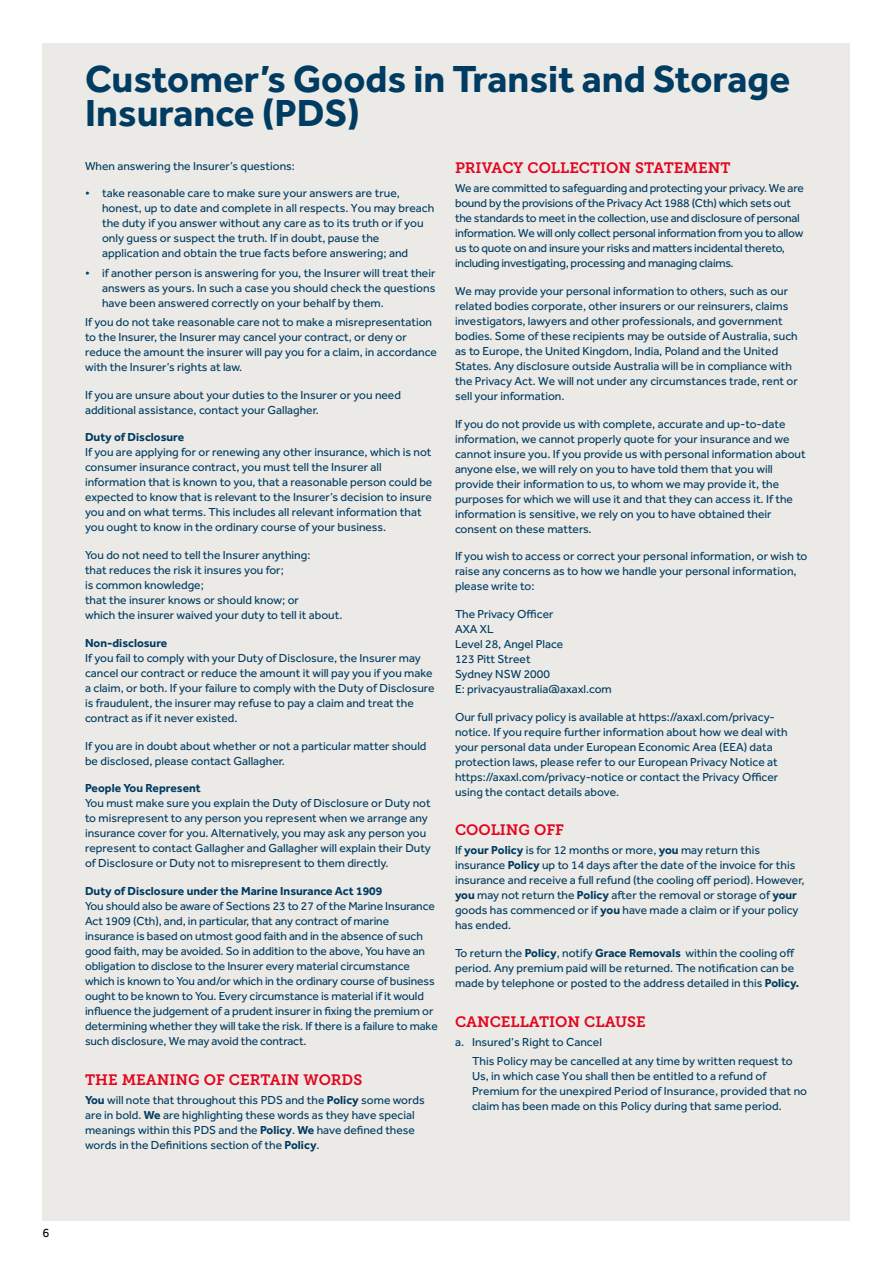
<style>
.page{position:relative;width:893px;height:1263px;background:#fff}
.page>*{position:absolute;margin:0;border:0;box-sizing:border-box;transform-origin:0 0}
.t1{font:700 39px/34.5px "Effra Std";color:#003b61}
.t2{font:15px "Museo Slab 700";color:#e30520}
.t3{font:12.75px "Effra Std";color:#000}
.t4{font:12px/15px "Effra Std";color:#003b61}
.t5{font:12px/15px "Effra Std";letter-spacing:-.02em;color:#003b61}
.t6{font:700 12px "Effra Std";color:#003b61}
.s1{font-weight:700}
</style>
<div class="page">
<div style="left:43px;top:43px;width:807px;height:1177px;background:#eceae6"></div>
<p class="t3" style="left:43px;top:1225px;width:8px">6</p>
<h1 class="t1" style="left:85px;top:61px;width:707px">Customer’s Goods in Transit and Storage<br>Insurance (PDS)</h1>
<p class="t4" style="left:85px;top:158px;width:211px">When answering the Insurer’s questions:</p>
<p class="t4" style="left:102px;top:186px;width:334px;text-indent:-17px">• take reasonable care to make sure your answers are true, honest, up to date and complete in all respects. You may breach the duty if you answer without any care as to its truth or if you only guess or suspect the truth. If in doubt, pause the application and obtain the true facts before answering; and</p>
<p class="t4" style="left:102px;top:265px;width:335px;text-align:justify;text-indent:-17px">• if another person is answering for you, the Insurer will treat their answers as yours. In such a case you should check the questions have been answered correctly on your behalf by them.</p>
<p class="t4" style="left:85px;top:314px;width:353px">If you do not take reasonable care not to make a misrepresentation to the Insurer, the Insurer may cancel your contract, or deny or reduce the amount the insurer will pay you for a claim, in accordance with the Insurer’s rights at law.</p>
<p class="t4" style="left:85px;top:387px;width:317px">If you are unsure about your duties to the Insurer or you need additional assistance, contact your Gallagher.</p>
<p class="t6" style="left:85px;top:430px;width:101px">Duty of Disclosure</p>
<p class="t4" style="left:85px;top:445px;width:349px">If you are applying for or renewing any other insurance, which is not consumer insurance contract, you must tell the Insurer all information that is known to you, that a reasonable person could be expected to know that is relevant to the Insurer’s decision to insure you and on what terms. This includes all relevant information that you ought to know in the ordinary course of your business.</p>
<p class="t4" style="left:85px;top:547px;width:259px">You do not need to tell the Insurer anything:<br>that reduces the risk it insures you for;<br>is common knowledge;<br>that the insurer knows or should know; or<br>which the insurer waived your duty to tell it about.</p>
<p class="t6" style="left:85px;top:636px;width:84px">Non-disclosure</p>
<p class="t4" style="left:85px;top:650px;width:351px">If you fail to comply with your Duty of Disclosure, the Insurer may cancel our contract or reduce the amount it will pay you if you make a claim, or both. If your failure to comply with the Duty of Disclosure is fraudulent, the insurer may refuse to pay a claim and treat the contract as if it never existed.</p>
<p class="t4" style="left:85px;top:738px;width:343px">If you are in doubt about whether or not a particular matter should be disclosed, please contact Gallagher.</p>
<p class="t6" style="left:85px;top:781px;width:117px">People You Represent</p>
<p class="t4" style="left:85px;top:796px;width:347px">You must make sure you explain the Duty of Disclosure or Duty not to misrepresent to any person you represent when we arrange any insurance cover for you. Alternatively, you may ask any person you represent to contact Gallagher and Gallagher will explain their Duty of Disclosure or Duty not to misrepresent to them directly.</p>
<p class="t6" style="left:85px;top:884px;width:299px">Duty of Disclosure under the Marine Insurance Act 1909</p>
<p class="t4" style="left:85px;top:898px;width:354px">You should also be aware of Sections 23 to 27 of the Marine Insurance Act 1909 (Cth), and, in particular, that any contract of marine insurance is based on utmost good faith and in the absence of such good faith, may be avoided. So in addition to the above, You have an obligation to disclose to the Insurer every material circumstance which is known to You and/or which in the ordinary course of business ought to be known to You. Every circumstance is material if it would influence the judgement of a prudent insurer in fixing the premium or determining whether they will take the risk. If there is a failure to make such disclosure, We may avoid the contract.</p>
<p class="t2" style="left:85px;top:1071px;width:279px">THE MEANING OF CERTAIN WORDS</p>
<p class="t4" style="left:85px;top:1092px;width:341px"><span class="s1">You</span> will note that throughout this PDS and the <span class="s1">Policy</span> some words are in bold. <span class="s1">We</span> are highlighting these words as they have special meanings within this PDS and the <span class="s1">Policy</span>. <span class="s1">We</span> have defined these words in the Definitions section of the <span class="s1">Policy</span>.</p>
<p class="t2" style="left:455px;top:159px;width:277px">PRIVACY COLLECTION STATEMENT</p>
<p class="t5" style="left:455px;top:180px;width:350px">We are committed to safeguarding and protecting your privacy. We are bound by the provisions of the Privacy Act 1988 (Cth) which sets out the standards to meet in the collection, use and disclosure of personal information. We will only collect personal information from you to allow us to quote on and insure your risks and matters incidental thereto, including investigating, processing and managing claims.</p>
<p class="t4" style="left:455px;top:283px;width:344px">We may provide your personal information to others, such as our related bodies corporate, other insurers or our reinsurers, claims investigators, lawyers and other professionals, and government bodies. Some of these recipients may be outside of Australia, such as to Europe, the United Kingdom, India, Poland and the United States. Any disclosure outside Australia will be in compliance with the Privacy Act. We will not under any circumstances trade, rent or sell your information.</p>
<p class="t4" style="left:455px;top:416px;width:352px">If you do not provide us with complete, accurate and up-to-date information, we cannot properly quote for your insurance and we cannot insure you. If you provide us with personal information about anyone else, we will rely on you to have told them that you will provide their information to us, to whom we may provide it, the purposes for which we will use it and that they can access it. If the information is sensitive, we rely on you to have obtained their consent on these matters.</p>
<p class="t4" style="left:455px;top:549px;width:354px">If you wish to access or correct your personal information, or wish to raise any concerns as to how we handle your personal information, please write to:</p>
<p class="t4" style="left:455px;top:606px;width:158px">The Privacy Officer<br>AXA XL<br>Level 28, Angel Place<br>123 Pitt Street<br>Sydney NSW 2000<br>E: privacyaustralia@axaxl.com</p>
<p class="t4" style="left:455px;top:709px;width:334px">Our full privacy policy is available at https://axaxl.com/privacy&shy;notice. If you require further information about how we deal with your personal data under European Economic Area (EEA) data protection laws, please refer to our European Privacy Notice at https://axaxl.com/privacy-notice or contact the Privacy Officer using the contact details above.</p>
<p class="t2" style="left:455px;top:821px;width:111px">COOLING OFF</p>
<p class="t4" style="left:455px;top:843px;width:351px">If <span class="s1">your Policy</span> is for 12 months or more, <span class="s1">you</span> may return this insurance <span class="s1">Policy</span> up to 14 days after the date of the invoice for this insurance and receive a full refund (the cooling off period). However, <span class="s1">you</span> may not return the <span class="s1">Policy</span> after the removal or storage of <span class="s1">your </span>goods has commenced or if <span class="s1">you</span> have made a claim or if your policy has ended.</p>
<p class="t4" style="left:455px;top:945px;width:346px">To return the <span class="s1">Policy</span>, notify <span class="s1">Grace Removals</span> within the cooling off period. Any premium paid will be returned. The notification can be made by telephone or posted to the address detailed in this <span class="s1">Policy.</span></p>
<p class="t2" style="left:455px;top:1013px;width:192px">CANCELLATION CLAUSE</p>
<p class="t4" style="left:472px;top:1032px;width:322px;line-height:19.2px;text-indent:-17px">a. Insured’s Right to Cancel<br>This Policy may be cancelled at any time by written request to</p>
<p class="t4" style="left:472px;top:1068px;width:337px">Us, in which case You shall then be entitled to a refund of<br>Premium for the unexpired Period of Insurance, provided that no claim has been made on this Policy during that same period.</p>
</div>
